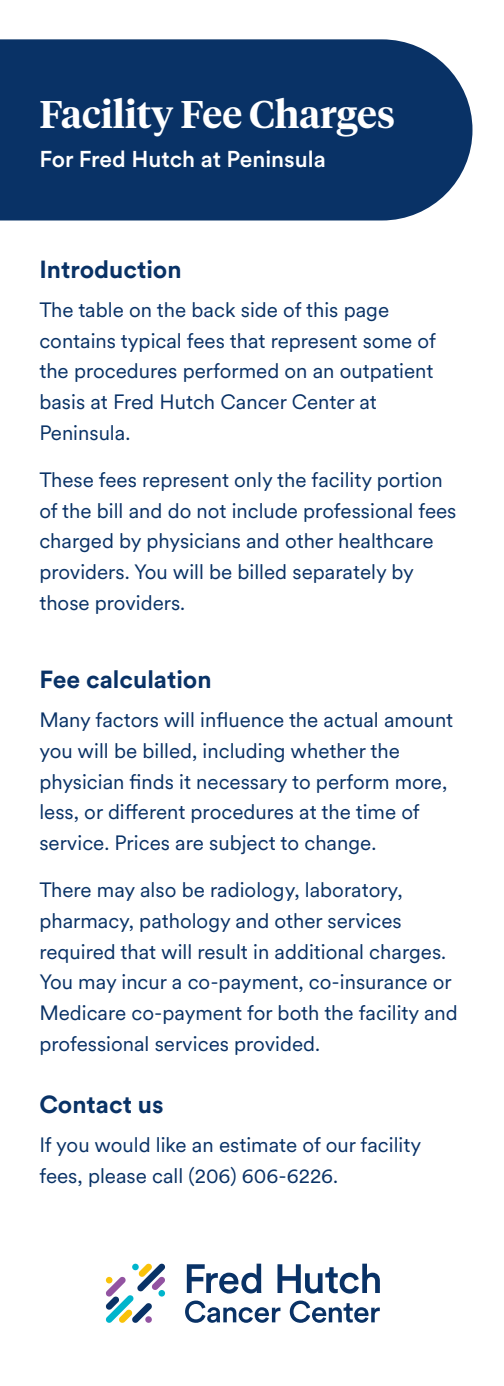
<style>
.page{position:relative;width:504px;height:1386px;background:#fff}
.page>*{position:absolute;margin:0;border:0;box-sizing:border-box;transform-origin:0 0}
.t1{font:600 38.5px "Tiempos Headline";color:#fff}
.t2{font:700 24.5px "Circular XX";color:#093266}
.t3{font:500 22.75px "Circular XX";color:#fff}
.t4{font:20.65px/30.8px "Circular XX";color:#093266}
</style>
<div class="page">
<div style="left:0;top:39px;width:472px;height:181px;background:#093266"></div>
<svg style="left:187px;top:1264px;width:74px;height:30px"></svg>
<svg style="left:278px;top:1264px;width:102px;height:30px"></svg>
<svg style="left:185px;top:1301px;width:95px;height:22px"></svg>
<svg style="left:290px;top:1301px;width:90px;height:22px"></svg>
<svg style="left:106px;top:1263px;width:59px;height:60px"></svg>
<h1 class="t1" style="left:39px;top:88px;width:357px">Facility Fee Charges</h1>
<p class="t3" style="left:39px;top:144px;width:288px">For Fred Hutch at Peninsula</p>
<p class="t2" style="left:39px;top:253px;width:144px">Introduction</p>
<p class="t4" style="left:39px;top:293px;width:398px">The table on the back side of this page contains typical fees that represent some of the procedures performed on an outpatient basis at Fred Hutch Cancer Center at Peninsula.</p>
<p class="t4" style="left:39px;top:463px;width:419px">These fees represent only the facility portion of the bill and do not include professional fees charged by physicians and other healthcare providers. You will be billed separately by those providers.</p>
<p class="t2" style="left:39px;top:663px;width:174px">Fee calculation</p>
<p class="t4" style="left:39px;top:703px;width:415px">Many factors will influence the actual amount you will be billed, including whether the physician finds it necessary to perform more, less, or different procedures at the time of service. Prices are subject to change.</p>
<p class="t4" style="left:39px;top:873px;width:420px">There may also be radiology, laboratory, pharmacy, pathology and other services required that will result in additional charges.<br>You may incur a co-payment, co-insurance or Medicare co-payment for both the facility and professional services provided.</p>
<p class="t2" style="left:39px;top:1088px;width:126px">Contact us</p>
<p class="t4" style="left:39px;top:1129px;width:383px">If you would like an estimate of our facility fees, please call (206) 606-6226.</p>
</div>
